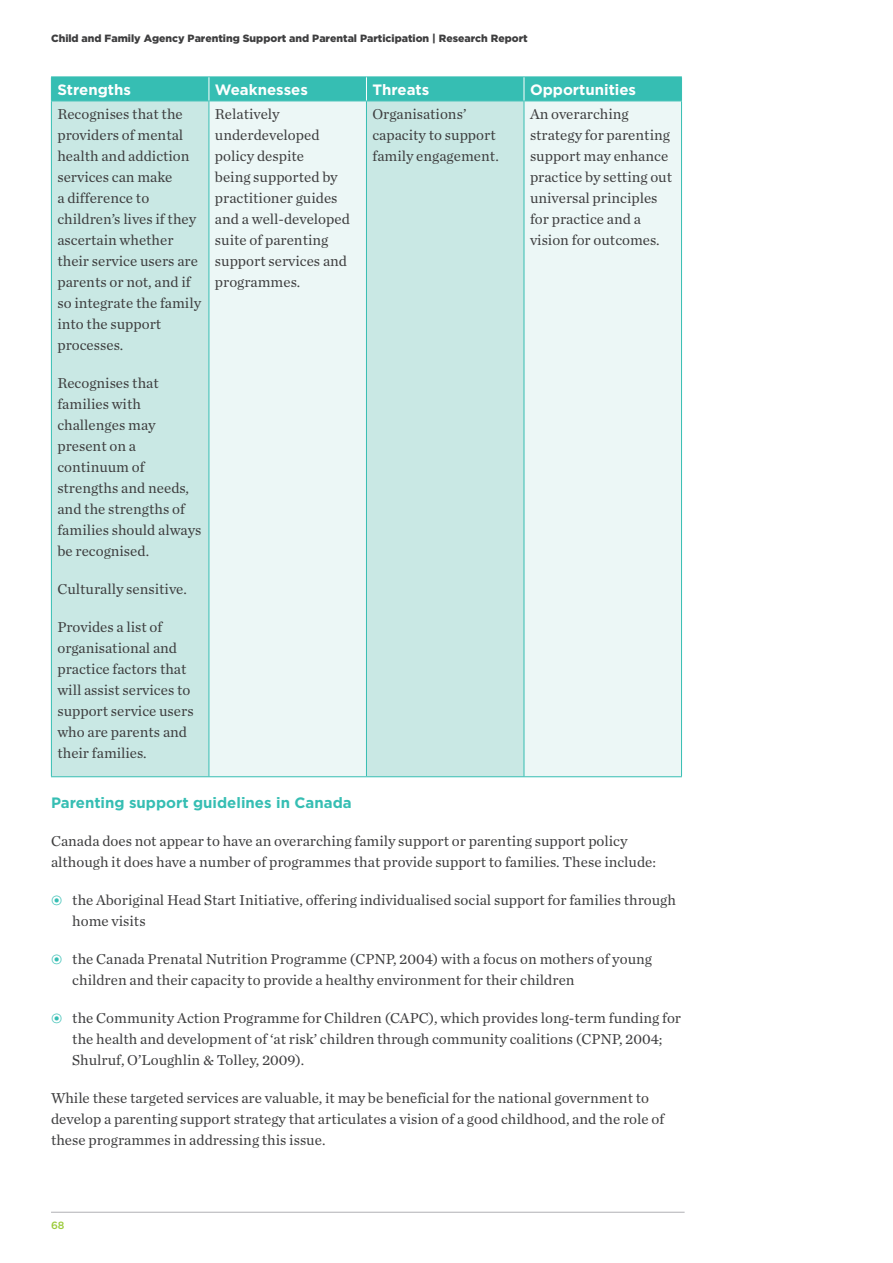
<style>
.page{position:relative;width:893px;height:1263px;background:#fff}
.page>*{position:absolute;margin:0;border:0;box-sizing:border-box;transform-origin:0 0}
.t1{font:15px/21px "Chronicle Text G1";color:#3e3e3f}
.t2{font:700 15px "Gotham";color:#fff}
.t3{font:700 15px "Gotham";color:#36beb3}
.t4{font:900 10.5px "Gotham";color:#3e3e3f}
.t5{font:500 10.5px "Gotham";color:#9ccb3b}
.s1{color:#36beb3}
</style>
<div class="page">
<hr style="left:51px;top:1212px;width:634px;height:1px;background:#b0b1b5">
<div style="left:52px;top:102px;width:157px;height:674px;background:#c9e8e4"></div>
<svg style="left:210px;top:102px;width:471px;height:674px;background:#e0f1ef"></svg>
<hr style="left:51px;top:101px;width:1px;height:675px;background:#36beb3">
<hr style="left:209px;top:101px;width:1px;height:675px;background:#36beb3">
<hr style="left:366px;top:101px;width:1px;height:675px;background:#36beb3">
<hr style="left:524px;top:101px;width:1px;height:675px;background:#36beb3">
<hr style="left:681px;top:101px;width:1px;height:675px;background:#36beb3">
<hr style="left:51px;top:776px;width:158px;height:1px;background:#36beb3">
<hr style="left:209px;top:776px;width:157px;height:1px;background:#36beb3">
<hr style="left:366px;top:776px;width:158px;height:1px;background:#36beb3">
<hr style="left:524px;top:776px;width:158px;height:1px;background:#36beb3">
<hr style="left:51px;top:101px;width:158px;height:1px;background:#36beb3">
<hr style="left:209px;top:101px;width:157px;height:1px;background:#36beb3">
<hr style="left:366px;top:101px;width:158px;height:1px;background:#36beb3">
<hr style="left:524px;top:101px;width:158px;height:1px;background:#36beb3">
<div style="left:51px;top:77px;width:631px;height:24px;background:#36beb3"></div>
<p class="t4" style="left:51px;top:32px;width:478px">Child and Family Agency Parenting Support and Parental Participation | Research Report</p>
<p class="t2" style="left:57px;top:80px;width:75px">Strengths</p>
<p class="t2" style="left:215px;top:80px;width:94px">Weaknesses</p>
<p class="t2" style="left:372px;top:80px;width:58px">Threats</p>
<p class="t2" style="left:530px;top:80px;width:108px">Opportunities</p>
<p class="t1" style="left:57px;top:103px;width:145px">Recognises that the providers of mental health and addiction services can make<br>a difference to children’s lives if they ascertain whether their service users are parents or not, and if so integrate the family into the support processes.</p>
<p class="t1" style="left:57px;top:372px;width:146px">Recognises that families with challenges may present on a continuum of strengths and needs, and the strengths of families should always be recognised.</p>
<p class="t1" style="left:57px;top:578px;width:131px">Culturally sensitive.</p>
<p class="t1" style="left:57px;top:616px;width:138px">Provides a list of organisational and practice factors that will assist services to support service users who are parents and their families.</p>
<p class="t1" style="left:215px;top:103px;width:137px">Relatively underdeveloped policy despite<br>being supported by practitioner guides and a well-developed suite of parenting support services and programmes.</p>
<p class="t1" style="left:372px;top:103px;width:128px">Organisations’ capacity to support family engagement.</p>
<p class="t1" style="left:530px;top:103px;width:144px">An overarching strategy for parenting support may enhance practice by setting out universal principles for practice and a vision for outcomes.</p>
<p class="t3" style="left:51px;top:793px;width:302px">Parenting support guidelines in Canada</p>
<p class="t1" style="left:51px;top:830px;width:607px">Canada does not appear to have an overarching family support or parenting support policy although it does have a number of programmes that provide support to families. These include:</p>
<p class="t1" style="left:72px;top:889px;width:605px;text-indent:-21px"><span class="s1">•</span> the Aboriginal Head Start Initiative, offering individualised social support for families through home visits</p>
<p class="t1" style="left:72px;top:948px;width:581px;text-indent:-21px"><span class="s1">•</span> the Canada Prenatal Nutrition Programme (CPNP, 2004) with a focus on mothers of young children and their capacity to provide a healthy environment for their children</p>
<p class="t1" style="left:72px;top:1007px;width:610px;text-indent:-21px"><span class="s1">•</span> the Community Action Programme for Children (CAPC), which provides long-term funding for the health and development of ‘at risk’ children through community coalitions (CPNP, 2004;<br>Shulruf, O’Loughlin &amp; Tolley, 2009).</p>
<p class="t1" style="left:51px;top:1087px;width:615px">While these targeted services are valuable, it may be beneficial for the national government to develop a parenting support strategy that articulates a vision of a good childhood, and the role of these programmes in addressing this issue.</p>
<p class="t5" style="left:51px;top:1218px;width:15px">68</p>
</div>
